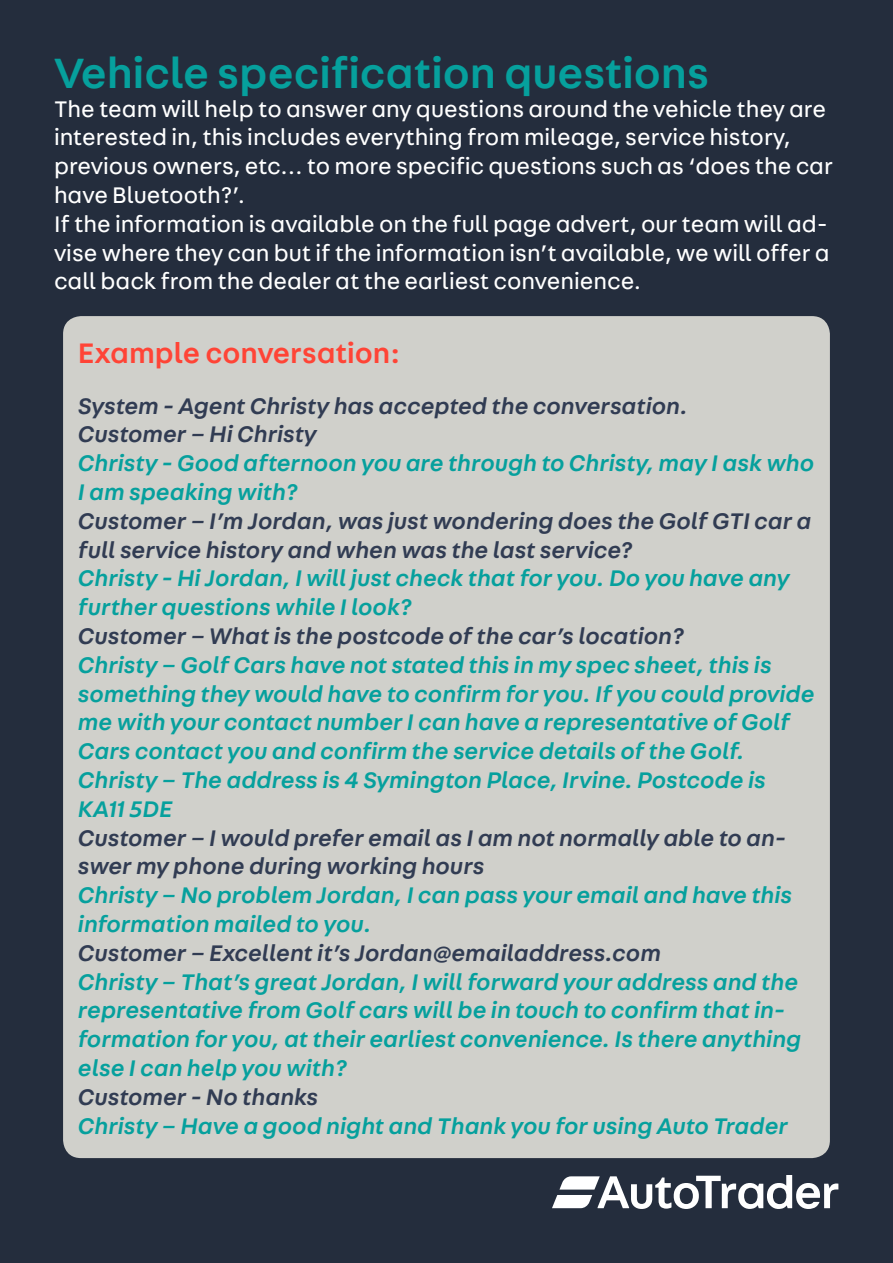
<style>
.page{position:relative;width:893px;height:1263px;background:#242d3d}
.page>*{position:absolute;margin:0;border:0;box-sizing:border-box;transform-origin:0 0}
.t1{font:500 45px "AT Fabriga";color:#06a09d}
.t2{font:500 30px "AT Fabriga";color:#ff4436}
.t3{font:italic 500 24px/28.8px "AT Fabriga";color:#06a09d}
.t4{font:24px/28.8px "AT Fabriga";color:#fff}
.t5{font:italic 500 24px/28.8px "AT Fabriga";color:#313c53}
</style>
<div class="page">
<svg style="left:552px;top:1175px;width:286px;height:34px"></svg>
<div style="left:63px;top:316px;width:767px;height:842px;background:#d0d0cb;border-radius:18px"></div>
<p class="t1" style="left:54px;top:42px;width:656px">Vehicle specification questions</p>
<p class="t4" style="left:54px;top:93px;width:780px">The team will help to answer any questions around the vehicle they are interested in, this includes everything from mileage, service history, previous owners, etc… to more specific questions such as ‘does the car have Bluetooth?’.</p>
<p class="t4" style="left:54px;top:208px;width:777px;text-align:justify">If the information is available on the full page advert, our team will ad&shy;vise where they can but if the information isn’t available, we will offer a call back from the dealer at the earliest convenience.</p>
<p class="t2" style="left:78px;top:333px;width:324px">Example conversation:</p>
<p class="t5" style="left:78px;top:390px;width:611px">System - Agent Christy has accepted the conversation.</p>
<p class="t5" style="left:78px;top:419px;width:240px">Customer – Hi Christy</p>
<p class="t3" style="left:78px;top:448px;width:738px">Christy - Good afternoon you are through to Christy, may I ask who<br>I am speaking with?</p>
<p class="t5" style="left:78px;top:505px;width:735px">Customer – I’m Jordan, was just wondering does the Golf GTI car a full service history and when was the last service?</p>
<p class="t3" style="left:78px;top:563px;width:713px">Christy - Hi Jordan, I will just check that for you. Do you have any further questions while I look?</p>
<p class="t5" style="left:78px;top:620px;width:607px">Customer – What is the postcode of the car’s location?</p>
<p class="t3" style="left:78px;top:649px;width:738px">Christy – Golf Cars have not stated this in my spec sheet, this is something they would have to confirm for you. If you could provide me with your contact number I can have a representative of Golf Cars contact you and confirm the service details of the Golf.</p>
<p class="t3" style="left:78px;top:764px;width:689px">Christy – The address is 4 Symington Place, Irvine. Postcode is<br>KA11 5DE</p>
<p class="t5" style="left:78px;top:822px;width:710px">Customer – I would prefer email as I am not normally able to an&shy;swer my phone during working hours</p>
<p class="t3" style="left:78px;top:880px;width:716px">Christy – No problem Jordan, I can pass your email and have this information mailed to you.</p>
<p class="t5" style="left:78px;top:937px;width:585px">Customer – Excellent it’s Jordan@emailaddress.com</p>
<p class="t3" style="left:78px;top:966px;width:725px">Christy – That’s great Jordan, I will forward your address and the representative from Golf cars will be in touch to confirm that in&shy;formation for you, at their earliest convenience. Is there anything else I can help you with?</p>
<p class="t5" style="left:78px;top:1081px;width:242px">Customer - No thanks</p>
<p class="t3" style="left:78px;top:1110px;width:711px">Christy – Have a good night and Thank you for using Auto Trader</p>
</div>
